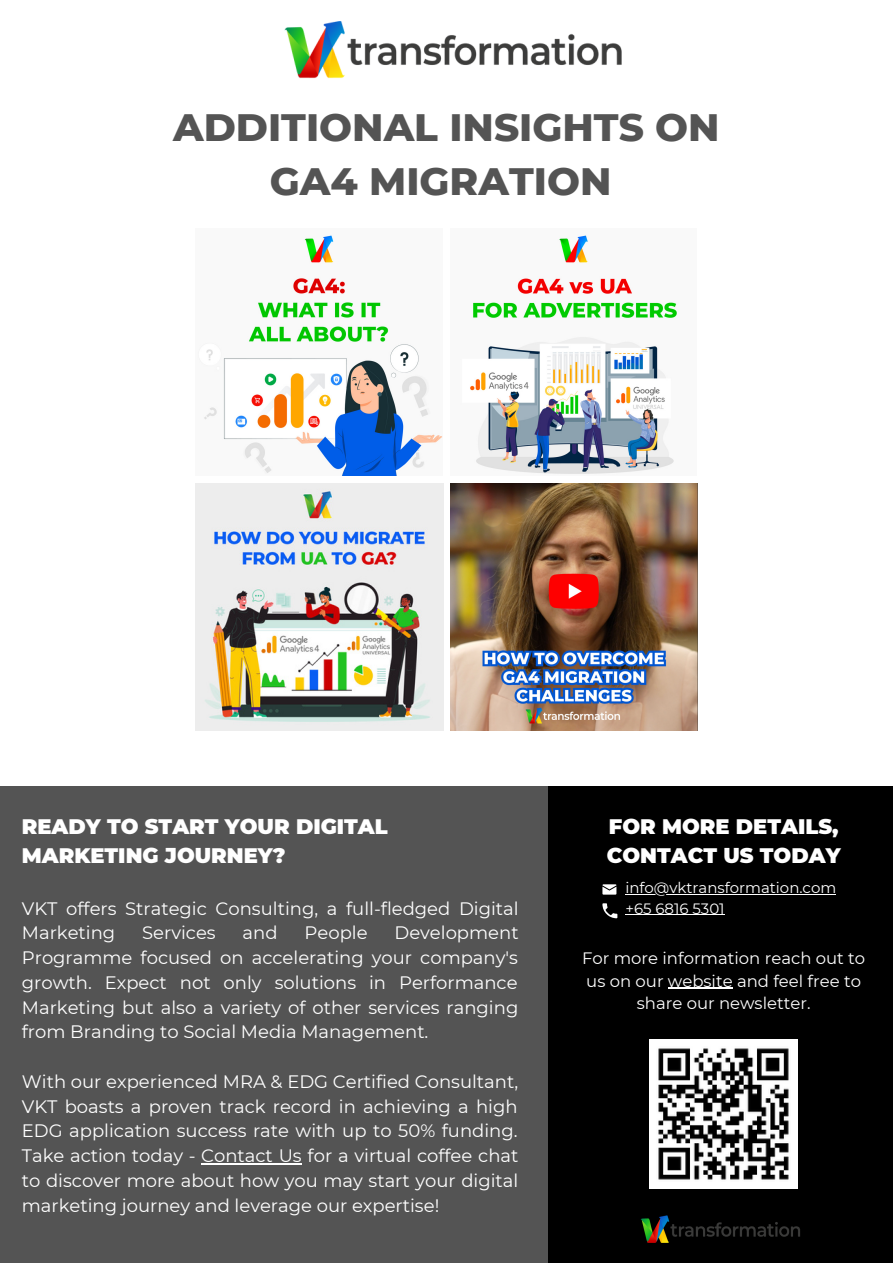
<style>
.page{position:relative;width:893px;height:1264px;background:#fff}
.page>*{position:absolute;margin:0;border:0;box-sizing:border-box;transform-origin:0 0}
.t1{font:800 39px/54px "Montserrat";color:#545454;text-align:center}
.t2{font:900 21px/29.2px "Montserrat";color:#fff}
.t3{font:18px/24.8px "Montserrat";color:#fff;text-align:justify}
.t4{font:16.5px/22.5px "Montserrat";color:#fff;text-align:center}
.t5{font:15px "Montserrat";color:#fff}
</style>
<div class="page">
<img style="left:284px;top:21px;width:338px;height:58px">
<div style="left:0;top:786px;width:892px;height:476px;background:#545454"></div>
<div style="left:549px;top:786px;width:343px;height:476px;background:#000"></div>
<img style="left:649px;top:1039px;width:148px;height:149px">
<svg style="left:602px;top:884px;width:14px;height:10px"></svg>
<svg style="left:602px;top:903px;width:15px;height:15px"></svg>
<hr style="left:625px;top:893px;width:211px;height:1px;background:#fff">
<hr style="left:625px;top:914px;width:99px;height:1px;background:#fff">
<img style="left:640px;top:1215px;width:160px;height:27px">
<hr style="left:201px;top:1163px;width:101px;height:1px;background:#fff">
<hr style="left:668px;top:987px;width:64px;height:1px;background:#fff">
<img style="left:470px;top:235px;width:207px;height:239px">
<img style="left:204px;top:235px;width:238px;height:240px">
<img style="left:450px;top:483px;width:247px;height:247px">
<img style="left:196px;top:483px;width:247px;height:247px">
<p class="t1" style="left:173px;top:100px;width:548px">ADDITIONAL INSIGHTS ON<br>GA4 MIGRATION</p>
<p class="t2" style="left:22px;top:811px;width:367px">READY TO START YOUR DIGITAL<br>MARKETING JOURNEY?</p>
<p class="t3" style="left:22px;top:895px;width:498px">VKT offers Strategic Consulting, a full-fledged Digital<br>Marketing</p>
<p class="t3" style="left:22px;top:920px;width:498px;text-indent:372px">Development Programme focused on accelerating your company's growth. Expect not only solutions in Performance Marketing but also a variety of other services ranging from Branding to Social Media Management.</p>
<p class="t3" style="left:22px;top:1068px;width:498px">With our experienced MRA &amp; EDG Certified Consultant, VKT boasts a proven track record in achieving a high EDG application success rate with up to 50% funding.<br>Take action today - Contact Us for a virtual coffee chat to discover more about how you may start your digital marketing journey and leverage our expertise!</p>
<p class="t3" style="left:142px;top:920px;width:75px">Services</p>
<p class="t3" style="left:243px;top:920px;width:36px">and</p>
<p class="t3" style="left:304px;top:920px;width:64px">People</p>
<p class="t2" style="left:606px;top:811px;width:235px">FOR MORE DETAILS,<br>CONTACT US TODAY</p>
<p class="t5" style="left:625px;top:878px;width:212px">info@vktransformation.com</p>
<p class="t5" style="left:625px;top:899px;width:101px">+65 6816 5301</p>
<p class="t4" style="left:582px;top:946px;width:285px">For more information reach out to us on our website and feel free to share our newsletter.</p>
</div>
